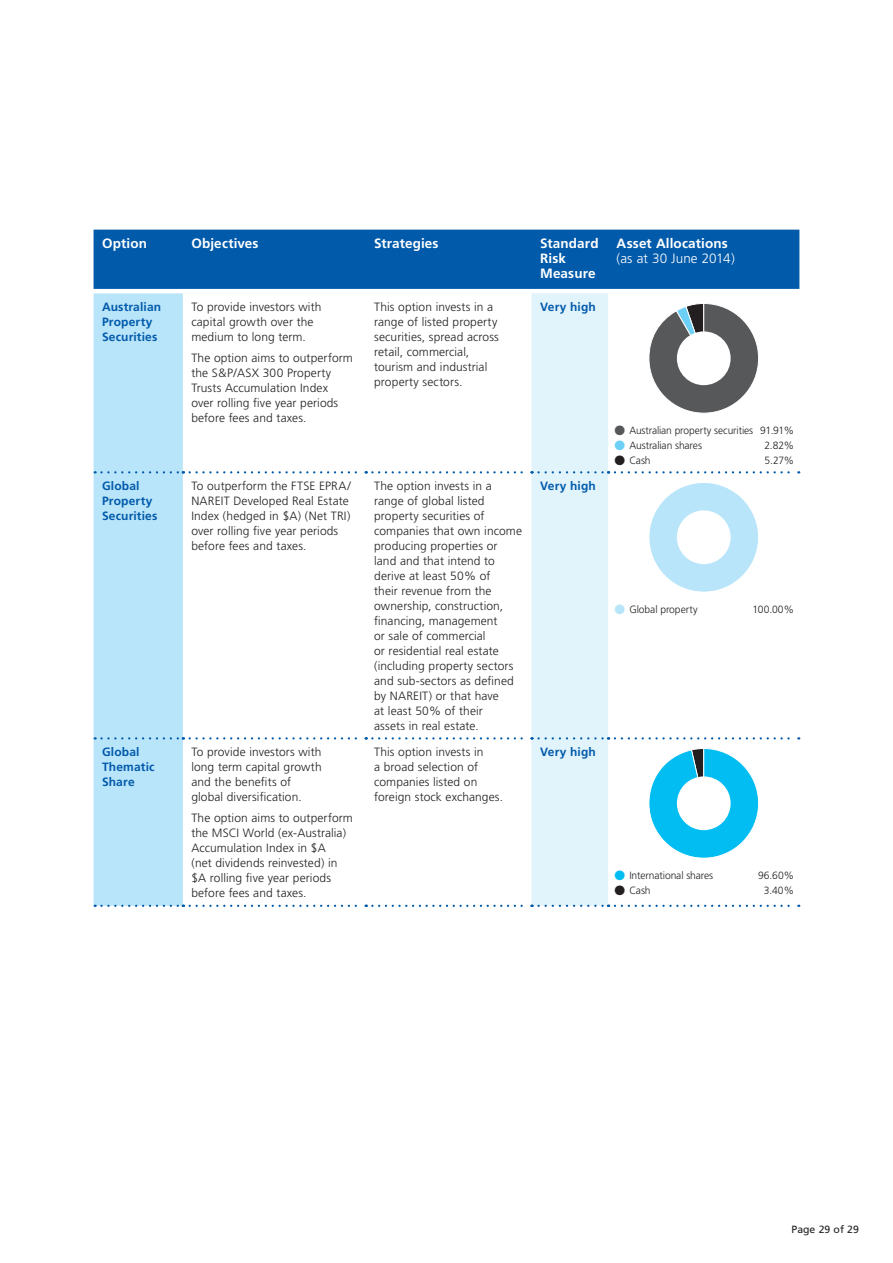
<style>
.page{position:relative;width:893px;height:1263px;background:#fff}
.page>*{position:absolute;margin:0;border:0;box-sizing:border-box;transform-origin:0 0}
.Table_-_head_-_white{font:700 13.5px/15px "Frutiger";letter-spacing:.01em;color:#fff}
.Table_-_text{font:300 12px/15px "Frutiger";letter-spacing:.005em;color:#231f20}
.Table_-_head_-_colou{font:700 12px/15px "Frutiger";letter-spacing:.015em;color:#015aaa}
.TABLE_-_TEXT{font:300 10.5px "Frutiger";letter-spacing:-.01em;color:#231f20}
.t1{font:10.5px "Frutiger";color:#231f20}
.s1{font-weight:300}
.s2{color:#57585a}
.s3{color:#6bcff6}
.s4{color:#b9e5fa}
.s5{color:#01bdf2}
</style>
<div class="page">
<div style="left:94px;top:230px;width:705px;height:59px;background:#015aaa"></div>
<div style="left:94px;top:293px;width:89px;height:613px;background:#b9e5fa"></div>
<div style="left:531px;top:293px;width:77px;height:613px;background:#e1f4fc"></div>
<svg style="left:95px;top:471px;width:89px;height:2px"></svg>
<svg style="left:190px;top:471px;width:342px;height:2px"></svg>
<svg style="left:538px;top:471px;width:71px;height:2px"></svg>
<svg style="left:615px;top:471px;width:184px;height:2px"></svg>
<svg style="left:95px;top:737px;width:89px;height:2px"></svg>
<svg style="left:190px;top:737px;width:342px;height:2px"></svg>
<svg style="left:538px;top:737px;width:71px;height:2px"></svg>
<svg style="left:615px;top:737px;width:184px;height:2px"></svg>
<svg style="left:95px;top:905px;width:89px;height:2px"></svg>
<svg style="left:190px;top:905px;width:342px;height:2px"></svg>
<svg style="left:538px;top:905px;width:71px;height:2px"></svg>
<svg style="left:615px;top:905px;width:184px;height:2px"></svg>
<svg style="left:649px;top:303px;width:110px;height:110px"></svg>
<div style="left:677px;top:331px;width:54px;height:54px;background:#fff;border-radius:50%"></div>
<div style="left:649px;top:482px;width:110px;height:110px;background:#b9e5fa;border-radius:50%"></div>
<div style="left:677px;top:510px;width:54px;height:54px;background:#fff;border-radius:50%"></div>
<svg style="left:649px;top:748px;width:110px;height:110px"></svg>
<div style="left:677px;top:776px;width:54px;height:54px;background:#fff;border-radius:50%"></div>
<p class="Table_-_head_-_white" style="left:102px;top:236px;width:46px">Option</p>
<p class="Table_-_head_-_white" style="left:191px;top:236px;width:69px">Objectives</p>
<p class="Table_-_head_-_white" style="left:374px;top:236px;width:66px">Strategies</p>
<p class="Table_-_head_-_white" style="left:540px;top:236px;width:60px">Standard<br>Risk<br>Measure</p>
<p class="Table_-_head_-_white" style="left:617px;top:236px;width:120px">Asset Allocations <span class="s1">(as at 30 June 2014)</span></p>
<p class="Table_-_head_-_colou" style="left:102px;top:299px;width:61px">Australian<br>Property<br>Securities</p>
<p class="Table_-_text" style="left:191px;top:299px;width:132px">To provide investors with capital growth over the medium to long term.</p>
<p class="Table_-_text" style="left:191px;top:351px;width:163px">The option aims to outperform the S&amp;P/ASX 300 Property<br>Trusts Accumulation Index over rolling five year periods before fees and taxes.</p>
<p class="Table_-_text" style="left:374px;top:299px;width:126px">This option invests in a range of listed property securities, spread across retail, commercial, tourism and industrial property sectors.</p>
<p class="Table_-_head_-_colou" style="left:540px;top:299px;width:57px">Very high</p>
<p class="Table_-_head_-_colou" style="left:102px;top:478px;width:57px">Global<br>Property<br>Securities</p>
<p class="Table_-_text" style="left:191px;top:478px;width:161px">To outperform the FTSE EPRA/<br>NAREIT Developed Real Estate<br>Index (hedged in $A) (Net TRI) over rolling five year periods before fees and taxes.</p>
<p class="Table_-_text" style="left:374px;top:478px;width:149px">The option invests in a range of global listed property securities of companies that own income producing properties or land and that intend to derive at least 50% of<br>their revenue from the ownership, construction, financing, management<br>or sale of commercial<br>or residential real estate (including property sectors and sub-sectors as defined by NAREIT) or that have<br>at least 50% of their<br>assets in real estate.</p>
<p class="Table_-_head_-_colou" style="left:540px;top:478px;width:57px">Very high</p>
<p class="Table_-_head_-_colou" style="left:102px;top:744px;width:54px">Global<br>Thematic<br>Share</p>
<p class="Table_-_text" style="left:191px;top:744px;width:132px">To provide investors with long term capital growth and the benefits of global diversification.</p>
<p class="Table_-_text" style="left:191px;top:811px;width:163px">The option aims to outperform the MSCI World (ex-Australia)<br>Accumulation Index in $A<br>(net dividends reinvested) in $A rolling five year periods before fees and taxes.</p>
<p class="Table_-_text" style="left:374px;top:744px;width:130px">This option invests in<br>a broad selection of companies listed on foreign stock exchanges.</p>
<p class="Table_-_head_-_colou" style="left:540px;top:744px;width:57px">Very high</p>
<p class="TABLE_-_TEXT" style="left:614px;top:424px;width:181px"><span class="s2">●</span> Australian property securities 91.91%</p>
<p class="TABLE_-_TEXT" style="left:614px;top:439px;width:89px"><span class="s3">●</span> Australian shares</p>
<p class="TABLE_-_TEXT" style="left:764px;top:439px;width:31px">2.82%</p>
<p class="TABLE_-_TEXT" style="left:614px;top:454px;width:38px">● Cash</p>
<p class="TABLE_-_TEXT" style="left:765px;top:454px;width:31px">5.27%</p>
<p class="TABLE_-_TEXT" style="left:614px;top:603px;width:85px"><span class="s4">●</span> Global property</p>
<p class="TABLE_-_TEXT" style="left:753px;top:603px;width:43px">100.00%</p>
<p class="TABLE_-_TEXT" style="left:614px;top:869px;width:100px"><span class="s5">●</span> International shares</p>
<p class="TABLE_-_TEXT" style="left:758px;top:869px;width:38px">96.60%</p>
<p class="TABLE_-_TEXT" style="left:614px;top:884px;width:38px">● Cash</p>
<p class="TABLE_-_TEXT" style="left:764px;top:884px;width:32px">3.40%</p>
<p class="t1" style="left:791px;top:1224px;width:69px">Page 29 of 29</p>
</div>
